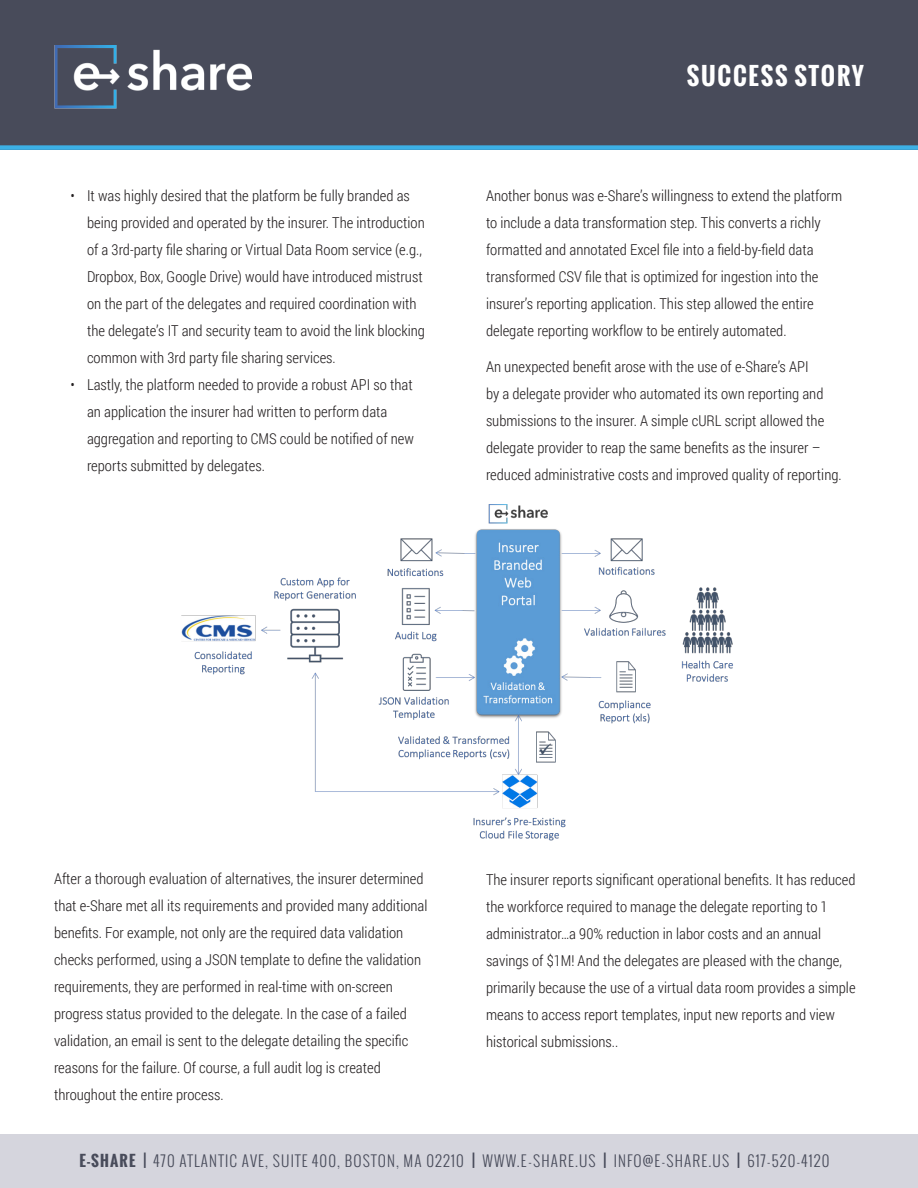
<style>
.page{position:relative;width:918px;height:1188px;background:#fff}
.page>*{position:absolute;margin:0;border:0;box-sizing:border-box;transform-origin:0 0}
.t1{font:700 24px "Oswald";letter-spacing:.075em;color:#fff}
.BODY_COPY{font:300 15px/27px "Roboto Condensed";color:#231f20}
.TITLES_WHITE{font:300 15px "Oswald";letter-spacing:.075em;color:#484b5a}
.s1{font-weight:700}
</style>
<div class="page">
<div style="left:0;top:0;width:918px;height:149px;background:#484b5a"></div>
<img style="left:54px;top:46px;width:198px;height:62px">
<div style="left:0;top:145px;width:918px;height:5px;background:#3cb0e5"></div>
<div style="left:0;top:1134px;width:918px;height:54px;background:#d5d5dd"></div>
<img style="left:181px;top:504px;width:552px;height:337px">
<p class="BODY_COPY" style="left:87px;top:182px;width:340px;text-indent:-16px">• It was highly desired that the platform be fully branded as being provided and operated by the insurer. The introduction of a 3rd-party file sharing or Virtual Data Room service (e.g., Dropbox, Box, Google Drive) would have introduced mistrust on the part of the delegates and required coordination with the delegate’s IT and security team to avoid the link blocking common with 3rd party file sharing services.</p>
<p class="BODY_COPY" style="left:87px;top:371px;width:329px;text-indent:-16px">• Lastly, the platform needed to provide a robust API so that an application the insurer had written to perform data aggregation and reporting to CMS could be notified of new reports submitted by delegates.</p>
<p class="t1" style="left:687px;top:58px;width:179px">SUCCESS STORY</p>
<p class="BODY_COPY" style="left:486px;top:182px;width:358px">Another bonus was e-Share’s willingness to extend the platform to include a data transformation step. This converts a richly formatted and annotated Excel file into a field-by-field data transformed CSV file that is optimized for ingestion into the insurer’s reporting application. This step allowed the entire delegate reporting workflow to be entirely automated.</p>
<p class="BODY_COPY" style="left:486px;top:353px;width:357px">An unexpected benefit arose with the use of e-Share’s API<br>by a delegate provider who automated its own reporting and submissions to the insurer. A simple cURL script allowed the delegate provider to reap the same benefits as the insurer – reduced administrative costs and improved quality of reporting.</p>
<p class="BODY_COPY" style="left:54px;top:864px;width:375px">After a thorough evaluation of alternatives, the insurer determined that e-Share met all its requirements and provided many additional benefits. For example, not only are the required data validation checks performed, using a JSON template to define the validation requirements, they are performed in real-time with on-screen progress status provided to the delegate. In the case of a failed validation, an email is sent to the delegate detailing the specific reasons for the failure. Of course, a full audit log is created throughout the entire process.</p>
<p class="BODY_COPY" style="left:486px;top:866px;width:371px">The insurer reports significant operational benefits. It has reduced the workforce required to manage the delegate reporting to 1 administrator…a 90% reduction in labor costs and an annual savings of $1M! And the delegates are pleased with the change, primarily because the use of a virtual data room provides a simple means to access report templates, input new reports and view historical submissions..</p>
<p class="TITLES_WHITE" style="left:79px;top:1150px;width:752px"><span class="s1">E-SHARE |</span> 470 ATLANTIC AVE, SUITE 400, BOSTON, MA 02210 <span class="s1">|</span> WWW.E-SHARE.US <span class="s1">|</span> INFO@E-SHARE.US <span class="s1">|</span> 617-520-4120</p>
</div>
